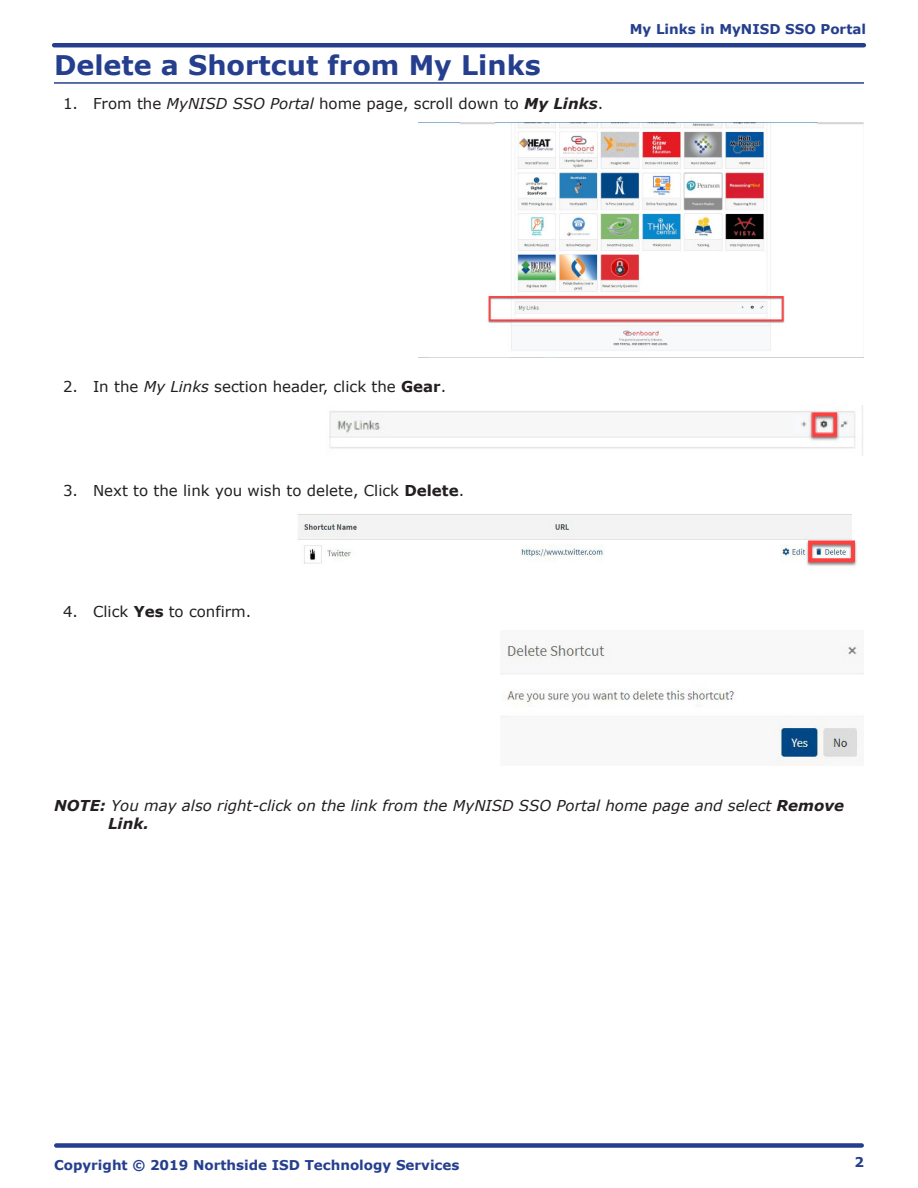
<style>
.page{position:relative;width:918px;height:1188px;background:#fff}
.page>*{position:absolute;margin:0;border:0;box-sizing:border-box;transform-origin:0 0}
.Heading_2{font:700 27px "Verdana";color:#253f8e}
.t1{font:15px "Verdana";color:#231f20}
.NOTE{font:italic 15px/18px "Verdana";color:#231f20}
.t2{font:700 13.5px "Verdana";color:#253f8e}
.s1{font-style:italic}
.s2{font-weight:700;font-style:italic}
.s3{font-weight:700}
</style>
<div class="page">
<div style="left:56px;top:1143px;width:806px;height:5px;background:#253f8e"></div>
<hr style="left:54px;top:43px;width:810px;height:4px;background:#253f8e">
<hr style="left:54px;top:82px;width:810px;height:2px;background:#253f8e">
<img style="left:419px;top:122px;width:445px;height:229px">
<img style="left:329px;top:406px;width:534px;height:50px">
<img style="left:298px;top:514px;width:559px;height:52px">
<img style="left:500px;top:641px;width:364px;height:125px">
<p class="Heading_2" style="left:54px;top:46px;width:488px">Delete a Shortcut from My Links</p>
<p class="t1" style="left:63px;top:93px;width:542px">1. From the <span class="s1">MyNISD SSO Portal</span> home page, scroll down to <span class="s2">My Links</span>.</p>
<p class="t2" style="left:630px;top:20px;width:238px">My Links in MyNISD SSO Portal</p>
<p class="t1" style="left:63px;top:377px;width:385px">2. In the <span class="s1">My Links</span> section header, click the <span class="s3">Gear</span>.</p>
<p class="t1" style="left:63px;top:480px;width:403px">3. Next to the link you wish to delete, Click <span class="s3">Delete</span>.</p>
<p class="t1" style="left:63px;top:602px;width:190px">4. Click <span class="s3">Yes</span> to confirm.</p>
<p class="NOTE" style="left:108px;top:796px;width:738px;text-indent:-54px"><span class="s3">NOTE:</span> You may also right-click on the link from the MyNISD SSO Portal home page and select <span class="s3">Remove<br>Link.</span></p>
<p class="t2" style="left:54px;top:1156px;width:407px">Copyright © 2019 Northside ISD Technology Services</p>
<p class="t2" style="left:854px;top:1153px;width:11px">2</p>
</div>
